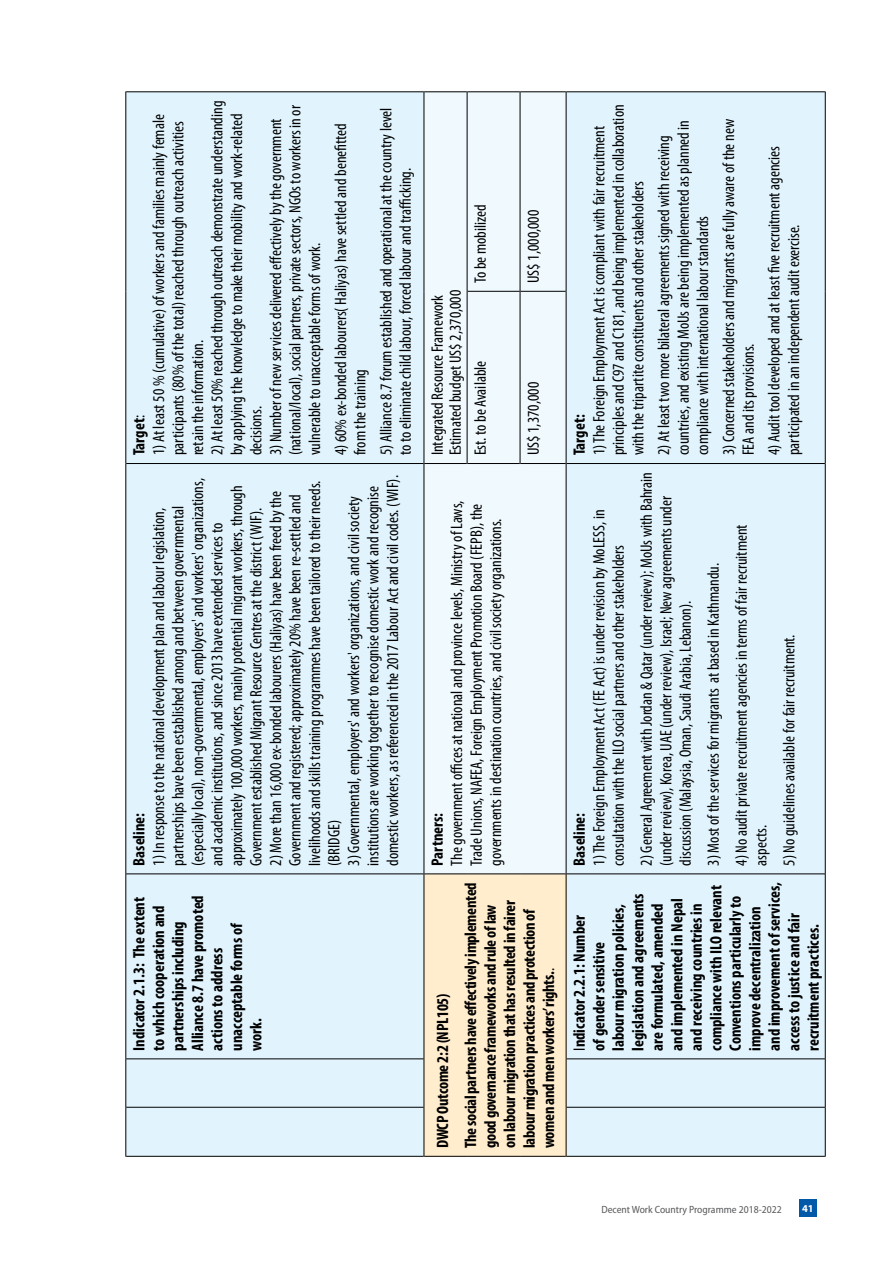
<style>
.page{position:relative;width:893px;height:1263px;background:#fff}
.page>*{position:absolute;margin:0;border:0;box-sizing:border-box;transform-origin:0 0}
.t1{font:condensed 16.5px/19.5px "Myriad Pro";color:#000}
.t2{font:700 condensed 16.5px/19.5px "Myriad Pro";color:#000}
.t3{font:700 condensed 16.5px/19.5px "Myriad Pro";letter-spacing:-.02em;color:#000}
.t4{font:semi-condensed 10.5px "Myriad Pro";color:#58595b}
.t5{font:700 10.5px "Myriad Pro";color:#fff}
.s1{font-weight:400}
</style>
<div class="page">
<div style="left:799px;top:1200px;width:17px;height:17px;background:#0058a9"></div>
<div style="left:126px;top:92px;width:699px;height:1064px;background:#e1f4fd"></div>
<div style="left:424px;top:874px;width:142px;height:282px;background:#ffedce"></div>
<div style="left:425px;top:92px;width:141px;height:781px;background:#eff9fe"></div>
<hr style="left:125px;top:1107px;width:1px;height:50px;background:#000">
<hr style="left:125px;top:1059px;width:1px;height:48px;background:#000">
<hr style="left:125px;top:874px;width:1px;height:185px;background:#000">
<hr style="left:125px;top:463px;width:1px;height:411px;background:#000">
<hr style="left:125px;top:291px;width:1px;height:172px;background:#000">
<hr style="left:125px;top:91px;width:1px;height:200px;background:#000">
<hr style="left:467px;top:291px;width:1px;height:173px;background:#000">
<hr style="left:467px;top:91px;width:1px;height:200px;background:#000">
<hr style="left:520px;top:291px;width:1px;height:173px;background:#000">
<hr style="left:520px;top:91px;width:1px;height:200px;background:#000">
<hr style="left:126px;top:1107px;width:298px;height:1px;background:#000">
<hr style="left:126px;top:1058px;width:298px;height:1px;background:#000">
<hr style="left:126px;top:873px;width:298px;height:1px;background:#000">
<hr style="left:126px;top:463px;width:298px;height:1px;background:#000">
<hr style="left:424px;top:463px;width:43px;height:1px;background:#000">
<hr style="left:467px;top:463px;width:53px;height:1px;background:#000">
<hr style="left:467px;top:291px;width:53px;height:1px;background:#000">
<hr style="left:520px;top:463px;width:46px;height:1px;background:#000">
<hr style="left:520px;top:291px;width:46px;height:1px;background:#000">
<hr style="left:566px;top:1107px;width:259px;height:1px;background:#000">
<hr style="left:566px;top:1058px;width:259px;height:1px;background:#000">
<hr style="left:566px;top:463px;width:259px;height:1px;background:#000">
<hr style="left:424px;top:91px;width:43px;height:1px;background:#000">
<hr style="left:467px;top:91px;width:53px;height:1px;background:#000">
<hr style="left:520px;top:91px;width:46px;height:1px;background:#000">
<hr style="left:126px;top:1156px;width:298px;height:1px;background:#000">
<hr style="left:126px;top:91px;width:298px;height:1px;background:#000">
<hr style="left:424px;top:463px;width:1px;height:411px;background:#000">
<hr style="left:424px;top:291px;width:1px;height:172px;background:#000">
<hr style="left:424px;top:91px;width:1px;height:200px;background:#000">
<hr style="left:566px;top:1107px;width:1px;height:50px;background:#000">
<hr style="left:566px;top:1059px;width:1px;height:48px;background:#000">
<hr style="left:566px;top:874px;width:1px;height:185px;background:#000">
<hr style="left:566px;top:463px;width:1px;height:411px;background:#000">
<hr style="left:566px;top:291px;width:1px;height:172px;background:#000">
<hr style="left:566px;top:91px;width:1px;height:200px;background:#000">
<hr style="left:566px;top:91px;width:259px;height:1px;background:#000">
<hr style="left:424px;top:1107px;width:1px;height:50px;background:#000">
<hr style="left:424px;top:1156px;width:43px;height:1px;background:#000">
<hr style="left:424px;top:1059px;width:1px;height:48px;background:#000">
<hr style="left:424px;top:874px;width:1px;height:185px;background:#000">
<hr style="left:424px;top:873px;width:43px;height:1px;background:#000">
<hr style="left:467px;top:1156px;width:53px;height:1px;background:#000">
<hr style="left:467px;top:873px;width:53px;height:1px;background:#000">
<hr style="left:520px;top:1156px;width:46px;height:1px;background:#000">
<hr style="left:520px;top:873px;width:46px;height:1px;background:#000">
<hr style="left:566px;top:1156px;width:259px;height:1px;background:#000">
<hr style="left:566px;top:873px;width:259px;height:1px;background:#000">
<hr style="left:825px;top:1107px;width:1px;height:50px;background:#000">
<hr style="left:825px;top:1059px;width:1px;height:48px;background:#000">
<hr style="left:825px;top:874px;width:1px;height:185px;background:#000">
<hr style="left:825px;top:463px;width:1px;height:411px;background:#000">
<hr style="left:825px;top:291px;width:1px;height:172px;background:#000">
<hr style="left:825px;top:91px;width:1px;height:200px;background:#000">
<p class="t1" style="left:207px;top:455px;width:356px;rotate:-90deg">2) At least 50% reached through outreach demonstrate understanding by applying the knowledge to make their mobility and work-related decisions.</p>
<p class="t1" style="left:266px;top:455px;width:352px;rotate:-90deg">3) Number of new services delivered effectively by the government (national/local), social partners, private sectors, NGOs to workers in or vulnerable to unacceptable forms of work.</p>
<p class="t1" style="left:149px;top:455px;width:343px;rotate:-90deg">1) At least 50 % (cumulative) of workers and families mainly female participants (80% of the total) reached through outreach activities retain the information.</p>
<p class="t2" style="left:129px;top:455px;width:42px;rotate:-90deg">Target<span class="s1">:</span></p>
<p class="t1" style="left:331px;top:455px;width:334px;rotate:-90deg">4) 60% ex-bonded labourers( Haliyas) have settled and benefitted from the training</p>
<p class="t1" style="left:376px;top:455px;width:349px;rotate:-90deg">5) Alliance 8.7 forum established and operational at the country level to to eliminate child labour, forced labour and trafficking.</p>
<p class="t1" style="left:149px;top:866px;width:389px;rotate:-90deg">1) In response to the national development plan and labour legislation, partnerships have been established among and between governmental (especially local), non-governmental, employers' and workers' organizations, and academic institutions, and since 2013 have extended services to approximately 100,000 workers, mainly potential migrant workers, through Government established Migrant Resource Centres at the district (WIF).</p>
<p class="t1" style="left:266px;top:866px;width:386px;rotate:-90deg">2) More than 16,000 ex-bonded labourers (Haliyas) have been freed by the Government and registered; approximately 20% have been re-settled and livelihoods and skills training programmes have been tailored to their needs. (BRIDGE)</p>
<p class="t1" style="left:344px;top:866px;width:392px;rotate:-90deg">3) Governmental, employers' and workers' organizations, and civil society institutions are working together to recognise domestic work and recognise domestic workers, as referenced in the 2017 Labour Act and civil codes. (WIF).</p>
<p class="t2" style="left:129px;top:866px;width:54px;rotate:-90deg">Baseline:</p>
<p class="t2" style="left:129px;top:1051px;width:157px;rotate:-90deg">Indicator 2.1.3: The extent to which cooperation and partnerships including<br>Alliance 8.7 have promoted actions to address unacceptable forms of work.</p>
<p class="t1" style="left:428px;top:455px;width:167px;line-height:18px;rotate:-90deg">Integrated Resource Framework<br>Estimated budget US$ 2,370,000</p>
<p class="t1" style="left:470px;top:283px;width:80px;rotate:-90deg">To be mobilized</p>
<p class="t1" style="left:470px;top:455px;width:96px;rotate:-90deg">Est. to be Available</p>
<p class="t1" style="left:447px;top:866px;width:367px;rotate:-90deg">The government offices at national and province levels, Ministry of Laws,<br>Trade Unions, NAFEA, Foreign Employment Promotion Board (FEPB), the governments in destination countries, and civil society organizations.</p>
<p class="t2" style="left:427px;top:866px;width:55px;rotate:-90deg">Partners:</p>
<p class="t1" style="left:523px;top:283px;width:75px;rotate:-90deg">US$ 1,000,000</p>
<p class="t1" style="left:523px;top:455px;width:75px;rotate:-90deg">US$ 1,370,000</p>
<p class="t3" style="left:428px;top:1148px;width:267px;line-height:28px;rotate:-90deg">DWCP Outcome 2:2 (NPL105)<br>The social partners have effectively implemented</p>
<p class="t3" style="left:480px;top:1148px;width:249px;rotate:-90deg">good governance frameworks and rule of law on labour migration that has resulted in fairer labour migration practices and protection of women and men workers’ rights.<span class="s1">.</span></p>
<p class="t1" style="left:589px;top:455px;width:352px;rotate:-90deg">1) The Foreign Employment Act is compliant with fair recruitment principles and C97 and C181, and being implemented in collaboration with the tripartite constituents and other stakeholders</p>
<p class="t2" style="left:569px;top:455px;width:42px;rotate:-90deg">Target:</p>
<p class="t1" style="left:654px;top:455px;width:337px;rotate:-90deg">2) At least two more bilateral agreements signed with receiving countries, and existing MoUs are being implemented as planned in compliance with international labour standards</p>
<p class="t1" style="left:719px;top:455px;width:338px;rotate:-90deg">3) Concerned stakeholders and migrants are fully aware of the new<br>FEA and its provisions.</p>
<p class="t1" style="left:764px;top:455px;width:311px;rotate:-90deg">4) Audit tool developed and at least five recruitment agencies participated in an independent audit exercise.</p>
<p class="t1" style="left:589px;top:866px;width:358px;rotate:-90deg">1) The Foreign Employment Act (FE Act) is under revision by MoLESS, in consultation with the ILO social partners and other stakeholders</p>
<p class="t2" style="left:569px;top:866px;width:54px;rotate:-90deg">Baseline:</p>
<p class="t1" style="left:636px;top:866px;width:395px;rotate:-90deg">2) General Agreement with Jordan &amp; Qatar (under review); MoUs with Bahrain (under review), Korea, UAE (under review), Israel; New agreements under discussion (Malaysia, Oman, Saudi Arabia, Lebanon).</p>
<p class="t1" style="left:703px;top:866px;width:304px;rotate:-90deg">3) Most of the services for migrants at based in Kathmandu.</p>
<p class="t1" style="left:731px;top:866px;width:343px;rotate:-90deg">4) No audit private recruitment agencies in terms of fair recruitment aspects.</p>
<p class="t1" style="left:779px;top:866px;width:233px;rotate:-90deg">5) No guidelines available for fair recruitment.</p>
<p class="t2" style="left:569px;top:1051px;width:170px;rotate:-90deg"><span class="s1">I</span>ndicator 2.2.1: Number<br>of gender sensitive<br>labour migration policies, legislation and agreements are formulated, amended and implemented in Nepal and receiving countries in compliance with ILO relevant<br>Conventions particularly to improve decentralization and improvement of services, access to justice and fair recruitment practices.</p>
<p class="t4" style="left:601px;top:1204px;width:182px">Decent Work Country Programme 2018-2022</p>
<p class="t5" style="left:802px;top:1201px;width:13px">41</p>
</div>
